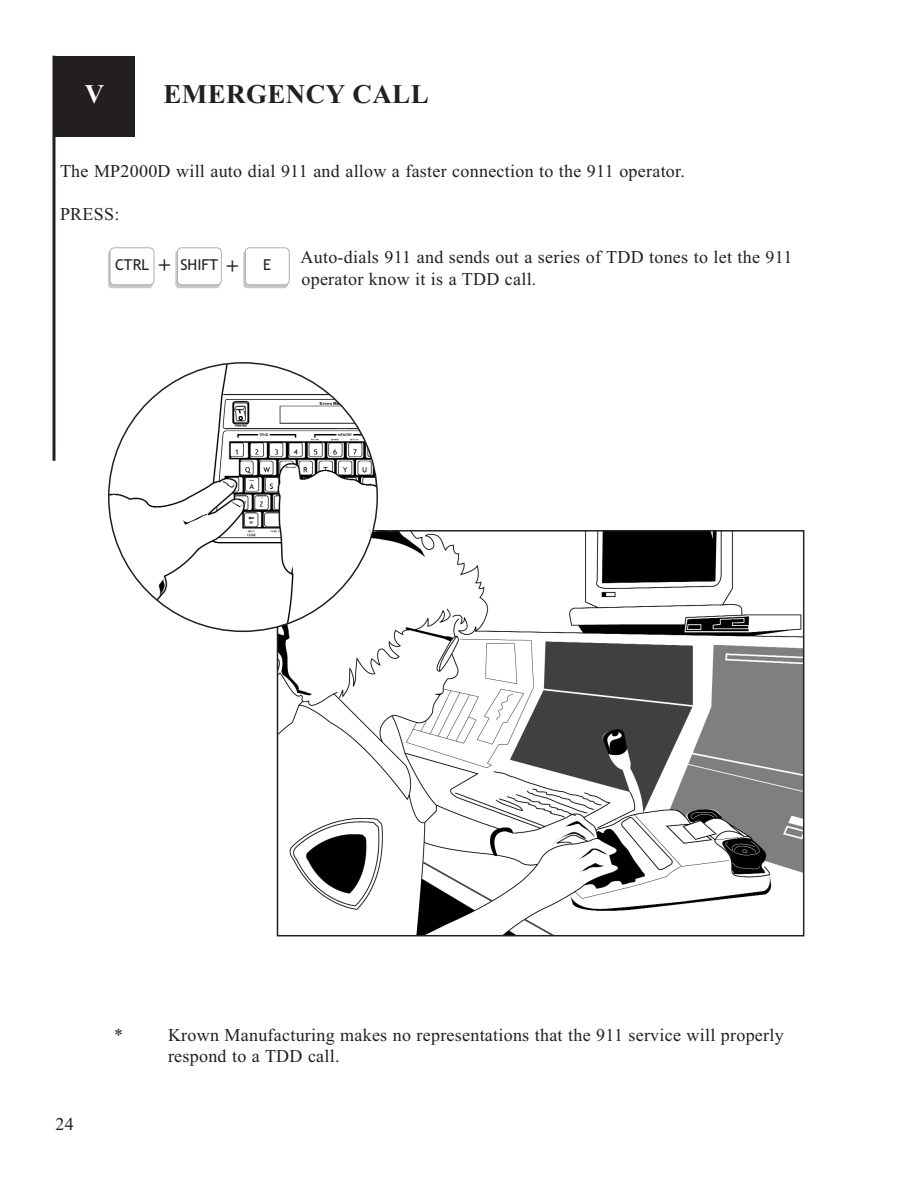
<style>
.page{position:relative;width:918px;height:1188px;background:#fff}
.page>*{position:absolute;margin:0;border:0;box-sizing:border-box;transform-origin:0 0}
.t1{font:700 27px "Times New Roman";letter-spacing:.015em;color:#231f20}
.t2{font:700 27px "Times New Roman";color:#fff}
.t3{font:18px/21.6px "Times New Roman";letter-spacing:.015em;color:#231f20}
.t4{font:15px "Trebuchet MS";color:#231f20}
.s1{font-family:"Times New Roman";font-weight:700;font-size:21px}
</style>
<div class="page">
<div style="left:54px;top:56px;width:81px;height:81px;background:#231f20"></div>
<hr style="left:52px;top:56px;width:3px;height:405px;background:#231f20">
<div style="left:108px;top:250px;width:45px;height:38px;background:linear-gradient(to right,#c7c9cb,#c7c9cb);border-radius:4px"></div>
<div style="left:110px;top:248px;width:44px;height:37px;background:#fff;border-radius:4px"></div>
<div style="left:110px;top:247px;width:44px;height:38px;border:2px solid #949698;border-radius:5px"></div>
<div style="left:175px;top:250px;width:45px;height:38px;background:#c7c9cb;border-radius:4px"></div>
<div style="left:177px;top:248px;width:44px;height:37px;background:#fff;border-radius:4px"></div>
<div style="left:177px;top:247px;width:45px;height:38px;border:2px solid #949698;border-radius:5px"></div>
<div style="left:243px;top:250px;width:45px;height:38px;background:#c7c9cb;border-radius:4px"></div>
<div style="left:245px;top:248px;width:44px;height:37px;background:#fff;border-radius:4px"></div>
<div style="left:245px;top:247px;width:45px;height:38px;border:2px solid #949698;border-radius:5px"></div>
<img style="left:280px;top:533px;width:521px;height:400px">
<div style="left:277px;top:530px;width:527px;height:406px;border:2px solid #231f20"></div>
<svg style="left:108px;top:362px;width:270px;height:270px"></svg>
<h1 class="t2" style="left:85px;top:85px;width:21px">V</h1>
<h1 class="t1" style="left:163px;top:85px;width:267px">EMERGENCY CALL</h1>
<p class="t3" style="left:60px;top:162px;width:626px">The MP2000D will auto dial 911 and allow a faster connection to the 911 operator.</p>
<p class="t3" style="left:60px;top:205px;width:61px">PRESS:</p>
<p class="t3" style="left:301px;top:248px;width:493px">Auto-dials 911 and sends out a series of TDD tones to let the 911 operator know it is a TDD call.</p>
<p class="t4" style="left:115px;top:259px;width:158px">CTRL <span class="s1">+</span> SHIFT <span class="s1">+</span> E</p>
<p class="t3" style="left:56px;top:1115px;width:20px">24</p>
<p class="t3" style="left:114px;top:1026px;width:10px">*</p>
<p class="t3" style="left:168px;top:1026px;width:617px">Krown Manufacturing makes no representations that the 911 service will properly respond to a TDD call.</p>
</div>
